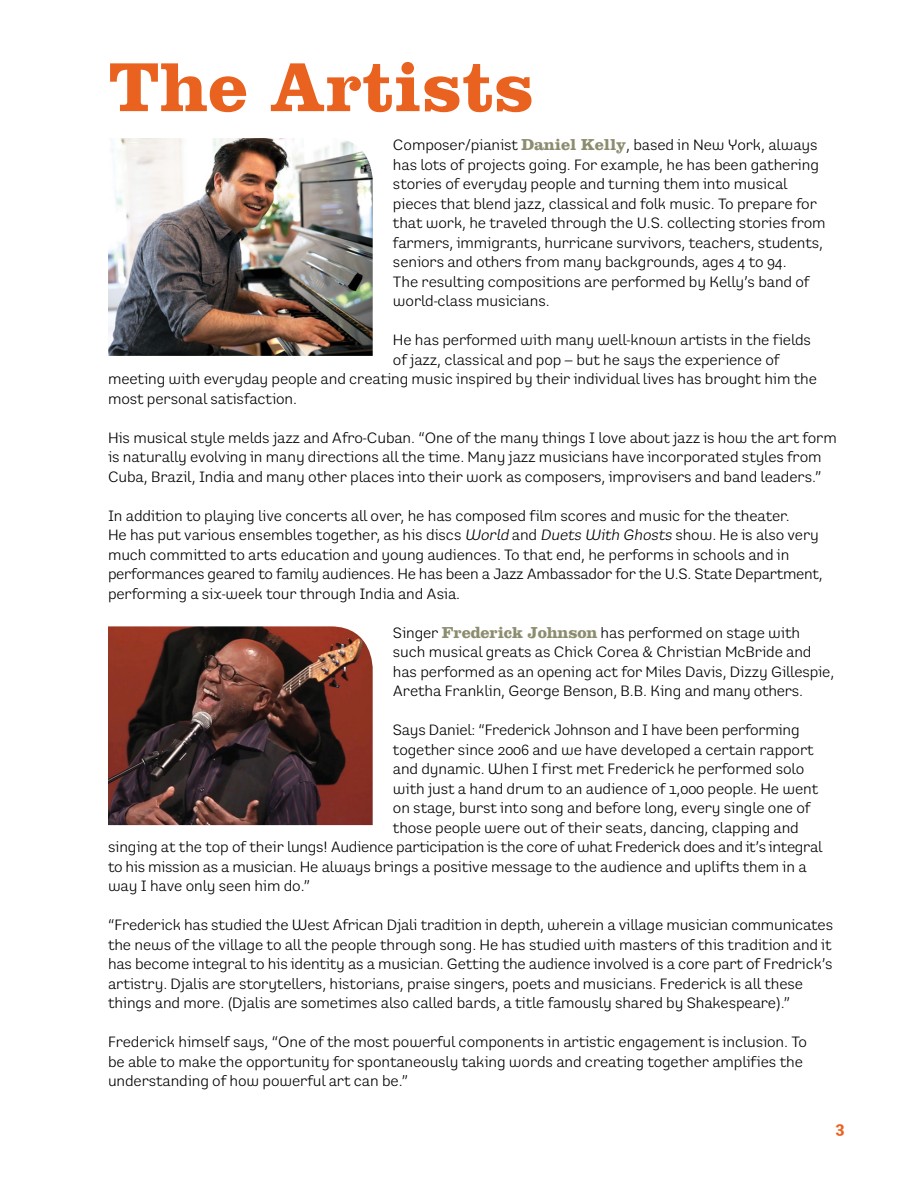
<style>
.page{position:relative;width:918px;height:1188px;background:#fff}
.page>*{position:absolute;margin:0;border:0;box-sizing:border-box;transform-origin:0 0}
.t1{font:700 72px "Clarendon";color:#e96220}
.t2{font:700 16.5px "Preface";color:#e96220}
.t3{font:15px/19.5px "Preface";letter-spacing:-.01em;color:#000}
.s1{font-family:"Clarendon";font-weight:700;font-size:16.5px;color:#8c8d6f}
.s2{font-style:italic}
</style>
<div class="page">
<img style="left:108px;top:138px;width:265px;height:218px">
<img style="left:108px;top:626px;width:265px;height:199px">
<p class="t1" style="left:108px;top:43px;width:428px">The Artists</p>
<p class="t3" style="left:393px;top:135px;width:434px">Composer/pianist <span class="s1">Daniel Kelly</span>, based in New York, always has lots of projects going. For example, he has been gathering stories of everyday people and turning them into musical pieces that blend jazz, classical and folk music. To prepare for that work, he traveled through the U.S. collecting stories from farmers, immigrants, hurricane survivors, teachers, students, seniors and others from many backgrounds, ages 4 to 94.<br>The resulting compositions are performed by Kelly’s band of world-class musicians.</p>
<p class="t3" style="left:393px;top:330px;width:420px">He has performed with many well-known artists in the fields</p>
<p class="t3" style="left:393px;top:350px;width:388px">of jazz, classical and pop – but he says the experience of</p>
<p class="t3" style="left:108px;top:369px;width:711px">meeting with everyday people and creating music inspired by their individual lives has brought him the</p>
<p class="t3" style="left:108px;top:389px;width:191px">most personal satisfaction.</p>
<p class="t3" style="left:108px;top:428px;width:730px">His musical style melds jazz and Afro-Cuban. “One of the many things I love about jazz is how the art form is naturally evolving in many directions all the time. Many jazz musicians have incorporated styles from<br>Cuba, Brazil, India and many other places into their work as composers, improvisers and band leaders.”</p>
<p class="t3" style="left:108px;top:506px;width:716px">In addition to playing live concerts all over, he has composed film scores and music for the theater.<br>He has put various ensembles together, as his discs <span class="s2">World</span> and <span class="s2">Duets With Ghosts</span> show. He is also very much committed to arts education and young audiences. To that end, he performs in schools and in performances geared to family audiences. He has been a Jazz Ambassador for the U.S. State Department, performing a six-week tour through India and Asia.</p>
<p class="t3" style="left:393px;top:623px;width:443px">Singer <span class="s1">Frederick Johnson</span> has performed on stage with such musical greats as Chick Corea &amp; Christian McBride and has performed as an opening act for Miles Davis, Dizzy Gillespie, Aretha Franklin, George Benson, B.B. King and many others.</p>
<p class="t3" style="left:393px;top:720px;width:408px">Says Daniel: “Frederick Johnson and I have been performing</p>
<p class="t3" style="left:393px;top:740px;width:422px">together since 2006 and we have developed a certain rapport</p>
<p class="t3" style="left:393px;top:759px;width:413px">and dynamic. When I first met Frederick he performed solo</p>
<p class="t3" style="left:393px;top:779px;width:427px">with just a hand drum to an audience of 1,000 people. He went</p>
<p class="t3" style="left:393px;top:798px;width:419px">on stage, burst into song and before long, every single one of</p>
<p class="t3" style="left:393px;top:818px;width:407px">those people were out of their seats, dancing, clapping and</p>
<p class="t3" style="left:108px;top:837px;width:716px">singing at the top of their lungs! Audience participation is the core of what Frederick does and it’s integral</p>
<p class="t3" style="left:108px;top:857px;width:700px">to his mission as a musician. He always brings a positive message to the audience and uplifts them in a</p>
<p class="t3" style="left:108px;top:876px;width:204px">way I have only seen him do.”</p>
<p class="t3" style="left:108px;top:915px;width:727px">“Frederick has studied the West African Djali tradition in depth, wherein a village musician communicates the news of the village to all the people through song. He has studied with masters of this tradition and it has become integral to his identity as a musician. Getting the audience involved is a core part of Fredrick’s artistry. Djalis are storytellers, historians, praise singers, poets and musicians. Frederick is all these things and more. (Djalis are sometimes also called bards, a title famously shared by Shakespeare).”</p>
<p class="t3" style="left:108px;top:1032px;width:701px">Frederick himself says, “One of the most powerful components in artistic engagement is inclusion. To be able to make the opportunity for spontaneously taking words and creating together amplifies the understanding of how powerful art can be.”</p>
<p class="t2" style="left:836px;top:1118px;width:11px">3</p>
</div>
